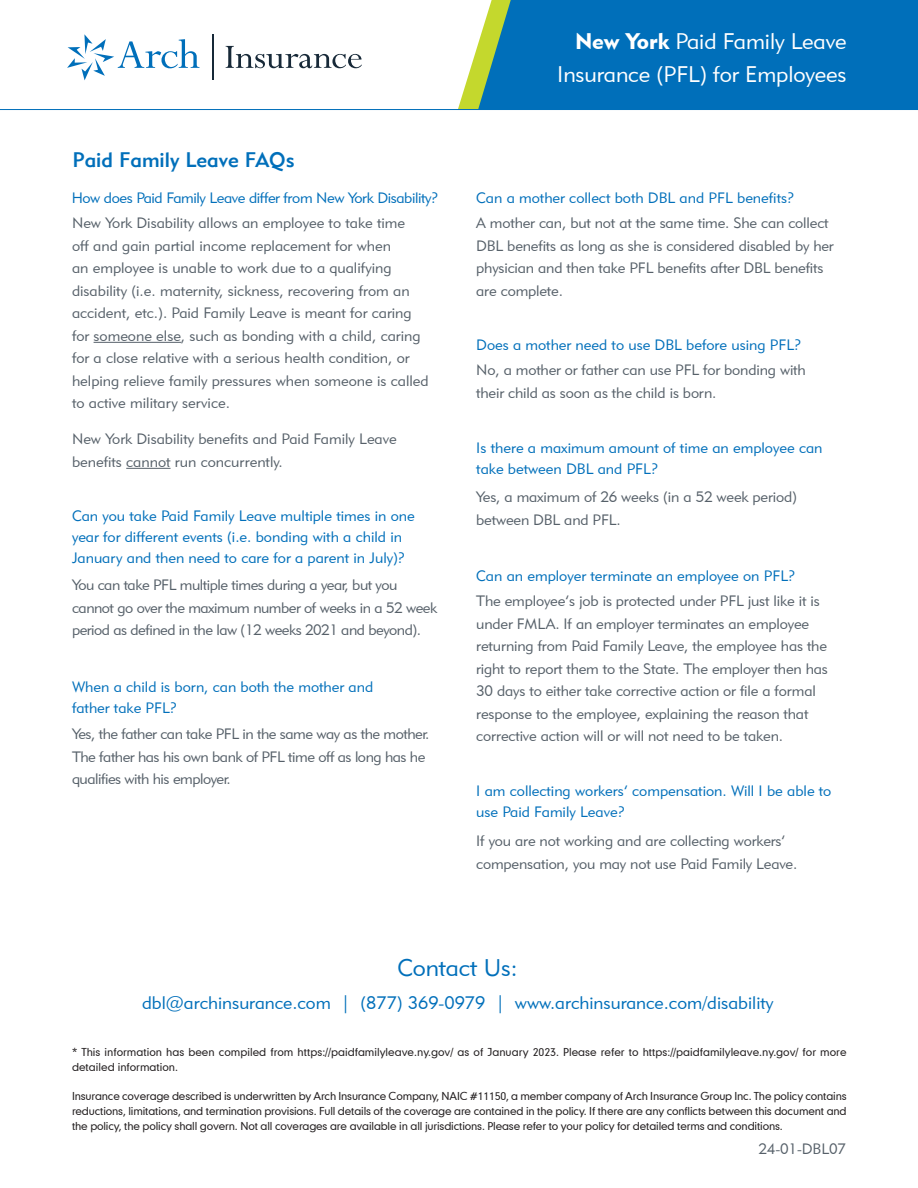
<style>
.page{position:relative;width:918px;height:1188px;background:#fff}
.page>*{position:absolute;margin:0;border:0;box-sizing:border-box;transform-origin:0 0}
.Copy_-_Main_Style{font:24px "Geometric 415 BT Lite A";letter-spacing:-.005em;color:#006fba}
.t1{font:22.5px "Geometric 415 BT Lite A";letter-spacing:-.005em;color:#fff}
.Copy_-_Main_Style-2{font:21px "Geometric 415 BT Medium A";color:#006fba}
.Copy_-_Main_Style-3{font:18px "Geometric 415 BT Lite A";color:#006fba}
.Copy_-_Main_Style-4{font:15px/22.5px "Geometric 415 BT Lite A";letter-spacing:-.01em;color:#566069}
.Copy_-_Main_Style-5{font:15px/21px "Geometric 415 BT Lite A";color:#006fba}
.Copy_-_Main_Style-6{font:15px/22.5px "Geometric 415 BT Lite A";letter-spacing:-.03em;color:#566069}
.Copy_-_Main_Style-7{font:15px "Geometric 415 BT Lite A";letter-spacing:-.025em;color:#006fba}
.t2{font:10.5px/15px "Geometric 706 BT Medium B";color:#231f20}
.s1{font-family:"Geometric 415 BT Black A"}
</style>
<div class="page">
<div style="left:511px;top:0;width:407px;height:109px;background:#006fba"></div>
<svg style="left:458px;top:0;width:53px;height:109px"></svg>
<hr style="left:0;top:109px;width:918px;height:1px;background:#006fba">
<svg style="left:226px;top:46px;width:136px;height:22px"></svg>
<hr style="left:212px;top:34px;width:1px;height:46px;background:#172938">
<svg style="left:67px;top:34px;width:132px;height:46px"></svg>
<hr style="left:94px;top:342px;width:87px;height:1px;background:#566069">
<hr style="left:126px;top:468px;width:45px;height:1px;background:#566069">
<p class="Copy_-_Main_Style-2" style="left:72px;top:146px;width:224px">Paid Family Leave FAQs</p>
<p class="Copy_-_Main_Style-7" style="left:72px;top:189px;width:368px">How does Paid Family Leave differ from New York Disability?</p>
<p class="Copy_-_Main_Style-4" style="left:72px;top:212px;width:358px">New York Disability allows an employee to take time<br>off and gain partial income replacement for when<br>an employee is unable to work due to a qualifying disability (i.e. maternity, sickness, recovering from an accident, etc.). Paid Family Leave is meant for caring for someone else, such as bonding with a child, caring for a close relative with a serious health condition, or helping relieve family pressures when someone is called to active military service.</p>
<p class="Copy_-_Main_Style-4" style="left:72px;top:428px;width:326px">New York Disability benefits and Paid Family Leave benefits cannot run concurrently.</p>
<p class="Copy_-_Main_Style-5" style="left:72px;top:505px;width:344px">Can you take Paid Family Leave multiple times in one year for different events (i.e. bonding with a child in<br>January and then need to care for a parent in July)?</p>
<p class="Copy_-_Main_Style-6" style="left:72px;top:574px;width:367px">You can take PFL multiple times during a year, but you cannot go over the maximum number of weeks in a 52 week period as defined in the law (12 weeks 2021 and beyond).</p>
<p class="Copy_-_Main_Style-5" style="left:72px;top:676px;width:303px">When a child is born, can both the mother and</p>
<p class="Copy_-_Main_Style-5" style="left:72px;top:697px;width:107px">father take PFL?</p>
<p class="Copy_-_Main_Style-6" style="left:72px;top:723px;width:359px">Yes, the father can take PFL in the same way as the mother.<br>The father has his own bank of PFL time off as long has he qualifies with his employer.</p>
<p class="t1" style="left:575px;top:27px;width:273px"><span class="s1">New York</span> Paid Family Leave</p>
<p class="t1" style="left:557px;top:60px;width:291px">Insurance (PFL) for Employees</p>
<p class="Copy_-_Main_Style-5" style="left:476px;top:187px;width:320px">Can a mother collect both DBL and PFL benefits?</p>
<p class="Copy_-_Main_Style-4" style="left:476px;top:212px;width:354px">A mother can, but not at the same time. She can collect</p>
<p class="Copy_-_Main_Style-4" style="left:476px;top:234px;width:359px">DBL benefits as long as she is considered disabled by her physician and then take PFL benefits after DBL benefits are complete.</p>
<p class="Copy_-_Main_Style-5" style="left:476px;top:334px;width:327px">Does a mother need to use DBL before using PFL?</p>
<p class="Copy_-_Main_Style-4" style="left:476px;top:358px;width:331px">No, a mother or father can use PFL for bonding with</p>
<p class="Copy_-_Main_Style-4" style="left:476px;top:381px;width:242px">their child as soon as the child is born.</p>
<p class="Copy_-_Main_Style-5" style="left:476px;top:437px;width:348px">Is there a maximum amount of time an employee can take between DBL and PFL?</p>
<p class="Copy_-_Main_Style-4" style="left:476px;top:485px;width:322px">Yes, a maximum of 26 weeks (in a 52 week period) between DBL and PFL.</p>
<p class="Copy_-_Main_Style-5" style="left:476px;top:565px;width:321px">Can an employer terminate an employee on PFL?</p>
<p class="Copy_-_Main_Style-4" style="left:476px;top:590px;width:353px">The employee’s job is protected under PFL just like it is under FMLA. If an employer terminates an employee returning from Paid Family Leave, the employee has the right to report them to the State. The employer then has 30 days to either take corrective action or file a formal response to the employee, explaining the reason that corrective action will or will not need to be taken.</p>
<p class="Copy_-_Main_Style-5" style="left:476px;top:780px;width:357px">I am collecting workers’ compensation. Will I be able to use Paid Family Leave?</p>
<p class="Copy_-_Main_Style-4" style="left:476px;top:829px;width:323px">If you are not working and are collecting workers’ compensation, you may not use Paid Family Leave.</p>
<p class="Copy_-_Main_Style" style="left:398px;top:953px;width:122px">Contact Us:</p>
<p class="Copy_-_Main_Style-3" style="left:142px;top:992px;width:633px">dbl@archinsurance.com | (877) 369-0979 | www.archinsurance.com/disability</p>
<p class="t2" style="left:72px;top:1044px;width:776px">* This information has been compiled from https://paidfamilyleave.ny.gov/ as of January 2023. Please refer to https://paidfamilyleave.ny.gov/ for more detailed information.</p>
<p class="t2" style="left:72px;top:1088px;width:776px;text-align:justify">Insurance coverage described is underwritten by Arch Insurance Company, NAIC #11150, a member company of Arch Insurance Group Inc. The policy contains reductions, limitations, and termination provisions. Full details of the coverage are contained in the policy. If there are any conflicts between this document and the policy, the policy shall govern. Not all coverages are available in all jurisdictions. Please refer to your policy for detailed terms and conditions.</p>
<p class="Copy_-_Main_Style-4" style="left:758px;top:1137px;width:89px">24-01-DBL07</p>
</div>
